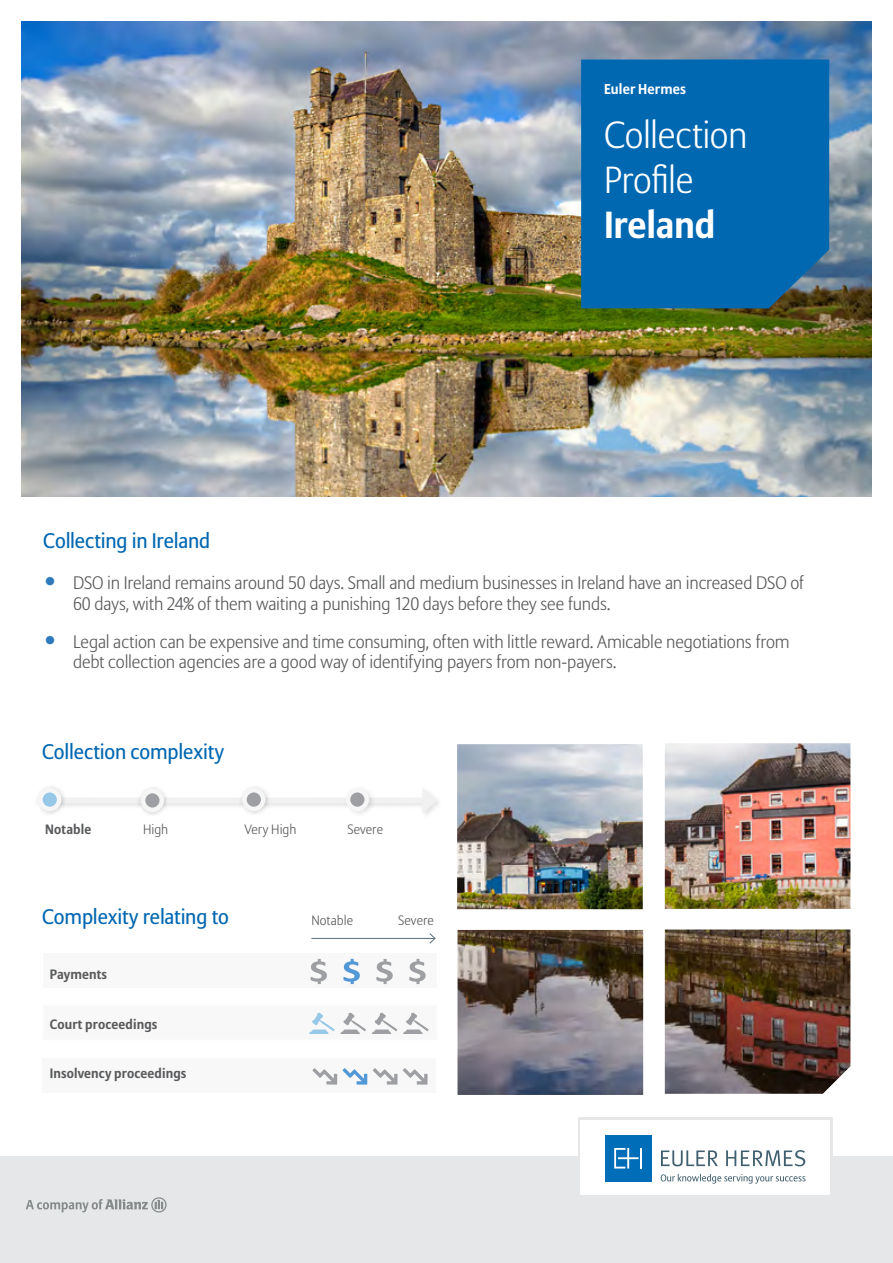
<style>
.page{position:relative;width:893px;height:1263px;background:#fff}
.page>*{position:absolute;margin:0;border:0;box-sizing:border-box;transform-origin:0 0}
.t1{font:300 37.5px/45px "Allianz Sans";letter-spacing:-.01em;color:#fff}
.t2{font:700 37.5px "Allianz Sans";letter-spacing:-.01em;color:#fff}
.t3{font:21px "Allianz Sans";letter-spacing:-.005em;color:#0067b1}
.t4{font:300 18px/20.7px "Allianz Sans";letter-spacing:-.01em;color:#58595b}
.t5{font:700 14.25px "Allianz Sans";letter-spacing:.01em;color:#fff}
.t6{font:700 13.5px "Allianz Sans";letter-spacing:.01em;color:#58595b}
.t7{font:300 13.5px "Allianz Sans";letter-spacing:.005em;color:#58595b}
.s1{font-size:27px;color:#2f7abc}
</style>
<div class="page">
<img style="left:457px;top:743px;width:393px;height:352px">
<svg style="left:66px;top:788px;width:371px;height:26px"></svg>
<div style="left:578px;top:1118px;width:254px;height:80px;background:#e6e7e8"></div>
<div style="left:0;top:1156px;width:893px;height:107px;background:#e6e7e8"></div>
<div style="left:344px;top:786px;width:31px;height:31px;background:#000;opacity:.11"></div>
<svg style="left:348px;top:790px;width:19px;height:19px"></svg>
<div style="left:346px;top:788px;width:23px;height:23px;border:4px solid #f6f6f6;border-radius:50%"></div>
<div style="left:137px;top:786px;width:32px;height:30px;background:#000;opacity:.18"></div>
<svg style="left:143px;top:791px;width:19px;height:19px"></svg>
<div style="left:141px;top:789px;width:23px;height:23px;border:4px solid #f6f6f6;border-radius:50%"></div>
<div style="left:35px;top:785px;width:31px;height:31px;background:#000;opacity:.18"></div>
<svg style="left:40px;top:790px;width:19px;height:19px"></svg>
<div style="left:38px;top:788px;width:23px;height:23px;border:4px solid #f6f6f6;border-radius:50%"></div>
<div style="left:239px;top:785px;width:31px;height:31px;background:#000;opacity:.18"></div>
<svg style="left:244px;top:790px;width:19px;height:19px"></svg>
<div style="left:242px;top:788px;width:23px;height:23px;border:4px solid #f6f6f6;border-radius:50%"></div>
<div style="left:43px;top:953px;width:394px;height:35px;background:#f8f8f8"></div>
<div style="left:43px;top:1005px;width:394px;height:35px;background:#f8f8f8"></div>
<div style="left:43px;top:1058px;width:393px;height:35px;background:#f8f8f8"></div>
<svg style="left:311px;top:959px;width:16px;height:25px"></svg>
<svg style="left:343px;top:959px;width:17px;height:25px"></svg>
<svg style="left:376px;top:959px;width:17px;height:25px"></svg>
<svg style="left:409px;top:959px;width:17px;height:25px"></svg>
<svg style="left:309px;top:1012px;width:57px;height:22px"></svg>
<svg style="left:372px;top:1012px;width:25px;height:22px"></svg>
<svg style="left:403px;top:1012px;width:26px;height:22px"></svg>
<svg style="left:312px;top:1068px;width:55px;height:16px"></svg>
<svg style="left:373px;top:1068px;width:55px;height:16px"></svg>
<hr style="left:311px;top:938px;width:124px;height:1px;background:#5c6f7c">
<svg style="left:429px;top:933px;width:7px;height:11px"></svg>
<img style="left:21px;top:21px;width:851px;height:475px">
<div style="left:580px;top:1120px;width:250px;height:75px;background:#fff"></div>
<div style="left:581px;top:60px;width:248px;height:248px;background:#0067b1"></div>
<div style="left:605px;top:1135px;width:47px;height:46px;background:#006db8"></div>
<hr style="left:640px;top:1148px;width:2px;height:20px;background:#fff">
<svg style="left:614px;top:1148px;width:24px;height:20px"></svg>
<svg style="left:661px;top:1150px;width:57px;height:16px"></svg>
<svg style="left:726px;top:1150px;width:79px;height:16px"></svg>
<svg style="left:661px;top:1174px;width:144px;height:9px"></svg>
<svg style="left:26px;top:1197px;width:141px;height:15px"></svg>
<p class="t5" style="left:604px;top:80px;width:83px">Euler Hermes</p>
<h1 class="t1" style="left:604px;top:114px;width:145px">Collection<br>Profile</h1>
<h1 class="t2" style="left:604px;top:201px;width:113px">Ireland</h1>
<p class="t3" style="left:43px;top:528px;width:168px">Collecting in Ireland</p>
<p class="t4" style="left:73px;top:574px;width:732px;text-indent:-30px"><span class="s1">•</span> DSO in Ireland remains around 50 days. Small and medium businesses in Ireland have an increased DSO of<br>60 days, with 24% of them waiting a punishing 120 days before they see funds.</p>
<p class="t4" style="left:73px;top:632px;width:718px;text-indent:-30px"><span class="s1">•</span> Legal action can be expensive and time consuming, often with little reward. Amicable negotiations from debt collection agencies are a good way of identifying payers from non-payers.</p>
<p class="t3" style="left:42px;top:739px;width:183px">Collection complexity</p>
<p class="t6" style="left:45px;top:821px;width:48px">Notable</p>
<p class="t7" style="left:143px;top:821px;width:27px">High</p>
<p class="t7" style="left:244px;top:821px;width:53px">Very High</p>
<p class="t7" style="left:347px;top:821px;width:37px">Severe</p>
<p class="t3" style="left:42px;top:904px;width:188px">Complexity relating to</p>
<p class="t6" style="left:50px;top:966px;width:59px">Payments</p>
<p class="t6" style="left:50px;top:1015px;width:109px">Court proceedings</p>
<p class="t6" style="left:50px;top:1065px;width:138px">Insolvency proceedings</p>
<p class="t7" style="left:311px;top:912px;width:43px">Notable</p>
<p class="t7" style="left:398px;top:912px;width:37px">Severe</p>
</div>
